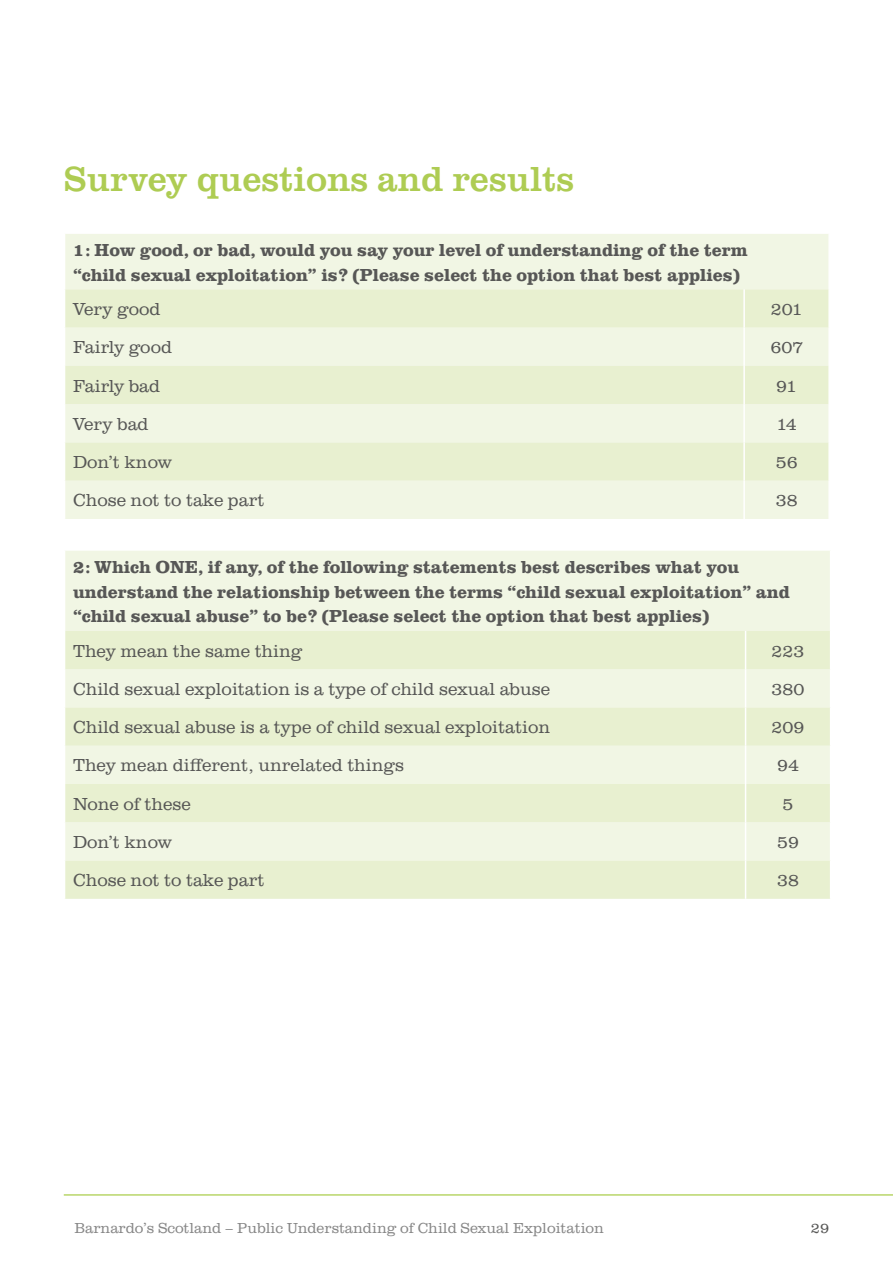
<style>
.page{position:relative;width:893px;height:1263px;background:#fff}
.page>*{position:absolute;margin:0;border:0;box-sizing:border-box;transform-origin:0 0}
.t1{font:36px "URW Clarendon TOT";color:#aecc53}
.t2{font:700 18px/24.8px "URW Clarendon TOT";color:#575756}
.t3{font:300 18px "URW Clarendon TOT";color:#575756}
.t4{font:300 15px "URW Clarendon TOT";color:#878787}
.t5{font:300 15px "URW Clarendon TOT";color:#575756}
</style>
<div class="page">
<hr style="left:64px;top:1194px;width:829px;height:1px;background:#95c11f">
<div style="left:65px;top:234px;width:763px;height:285px;background:#f1f6e4"></div>
<svg style="left:65px;top:289px;width:763px;height:192px;background:#ebf2d8"></svg>
<hr style="left:743px;top:289px;width:2px;height:39px;background:#fff">
<hr style="left:743px;top:328px;width:2px;height:38px;background:#fff">
<hr style="left:743px;top:366px;width:2px;height:38px;background:#fff">
<hr style="left:743px;top:404px;width:2px;height:38px;background:#fff">
<hr style="left:743px;top:442px;width:2px;height:39px;background:#fff">
<hr style="left:743px;top:481px;width:2px;height:38px;background:#fff">
<div style="left:65px;top:551px;width:765px;height:80px;background:#f1f6e4"></div>
<svg style="left:65px;top:631px;width:765px;height:268px;background:#ebf2d8"></svg>
<hr style="left:745px;top:631px;width:1px;height:38px;background:#fff">
<hr style="left:745px;top:669px;width:1px;height:38px;background:#fff">
<hr style="left:745px;top:707px;width:1px;height:39px;background:#fff">
<hr style="left:745px;top:746px;width:1px;height:38px;background:#fff">
<hr style="left:745px;top:784px;width:1px;height:38px;background:#fff">
<hr style="left:745px;top:822px;width:1px;height:38px;background:#fff">
<hr style="left:745px;top:860px;width:1px;height:39px;background:#fff">
<h1 class="t1" style="left:64px;top:158px;width:512px">Survey questions and results</h1>
<p class="t2" style="left:73px;top:238px;width:676px">1: How good, or bad, would you say your level of understanding of the term “child sexual exploitation” is? (Please select the option that best applies)</p>
<p class="t3" style="left:73px;top:299px;width:89px">Very good</p>
<p class="t3" style="left:771px;top:299px;width:33px">201</p>
<p class="t3" style="left:73px;top:337px;width:101px">Fairly good</p>
<p class="t3" style="left:770px;top:337px;width:34px">607</p>
<p class="t3" style="left:73px;top:376px;width:89px">Fairly bad</p>
<p class="t3" style="left:776px;top:376px;width:22px">91</p>
<p class="t3" style="left:73px;top:414px;width:77px">Very bad</p>
<p class="t3" style="left:776px;top:414px;width:22px">14</p>
<p class="t3" style="left:73px;top:452px;width:101px">Don’t know</p>
<p class="t3" style="left:776px;top:452px;width:23px">56</p>
<p class="t3" style="left:73px;top:490px;width:193px">Chose not to take part</p>
<p class="t3" style="left:776px;top:490px;width:23px">38</p>
<p class="t2" style="left:73px;top:555px;width:718px">2: Which ONE, if any, of the following statements best describes what you understand the relationship between the terms “child sexual exploitation” and “child sexual abuse” to be? (Please select the option that best applies)</p>
<p class="t3" style="left:73px;top:640px;width:231px">They mean the same thing</p>
<p class="t3" style="left:772px;top:640px;width:34px">223</p>
<p class="t3" style="left:73px;top:679px;width:479px">Child sexual exploitation is a type of child sexual abuse</p>
<p class="t3" style="left:772px;top:679px;width:34px">380</p>
<p class="t3" style="left:73px;top:717px;width:479px">Child sexual abuse is a type of child sexual exploitation</p>
<p class="t3" style="left:772px;top:717px;width:34px">209</p>
<p class="t3" style="left:73px;top:755px;width:333px">They mean different, unrelated things</p>
<p class="t3" style="left:777px;top:755px;width:23px">94</p>
<p class="t3" style="left:73px;top:794px;width:119px">None of these</p>
<p class="t3" style="left:783px;top:794px;width:12px">5</p>
<p class="t3" style="left:73px;top:832px;width:101px">Don’t know</p>
<p class="t3" style="left:777px;top:832px;width:23px">59</p>
<p class="t3" style="left:73px;top:870px;width:193px">Chose not to take part</p>
<p class="t3" style="left:777px;top:870px;width:23px">38</p>
<p class="t4" style="left:74px;top:1219px;width:531px">Barnardo’s Scotland – Public Understanding of Child Sexual Exploitation</p>
<p class="t5" style="left:811px;top:1219px;width:20px">29</p>
</div>
